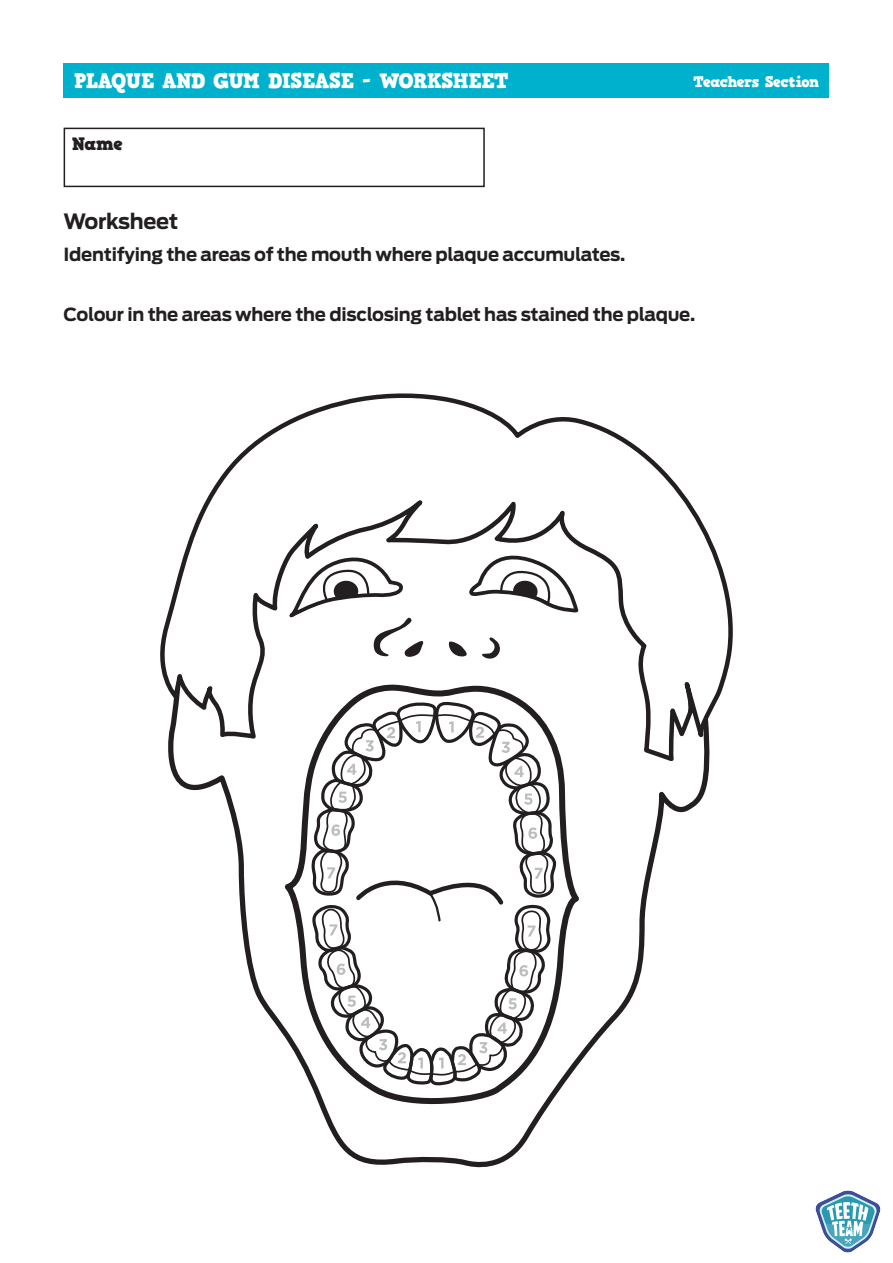
<style>
.page{position:relative;width:893px;height:1263px;background:#fff}
.page>*{position:absolute;margin:0;border:0;box-sizing:border-box;transform-origin:0 0}
.t1{font:21px "HVD Comic Serif Pro";letter-spacing:-.025em;color:#fff}
.t2{font:700 21px "Antenna";letter-spacing:-.015em;color:#231f20}
.t3{font:700 18px "Antenna";letter-spacing:-.015em;color:#231f20}
.t4{font:18px "HVD Comic Serif Pro";color:#231f20}
.t5{font:15px "HVD Comic Serif Pro";letter-spacing:-.025em;color:#fff}
</style>
<div class="page">
<svg style="left:170px;top:768px;width:539px;height:292px"></svg>
<svg style="left:282px;top:768px;width:300px;height:326px"></svg>
<svg style="left:160px;top:393px;width:572px;height:375px"></svg>
<svg style="left:448px;top:548px;width:132px;height:113px"></svg>
<svg style="left:287px;top:553px;width:137px;height:106px"></svg>
<svg style="left:310px;top:697px;width:247px;height:471px"></svg>
<div style="left:64px;top:64px;width:765px;height:34px;background:#00b1cd"></div>
<div style="left:64px;top:128px;width:421px;height:59px;border:2px solid #231f20"></div>
<img style="left:815px;top:1190px;width:66px;height:63px">
<p class="t1" style="left:74px;top:68px;width:436px">PLAQUE AND GUM DISEASE - WORKSHEET</p>
<p class="t5" style="left:693px;top:73px;width:127px">Teachers Section</p>
<p class="t4" style="left:72px;top:133px;width:52px">Name</p>
<p class="t2" style="left:64px;top:213px;width:116px">Worksheet</p>
<p class="t3" style="left:64px;top:247px;width:563px">Identifying the areas of the mouth where plaque accumulates.</p>
<p class="t3" style="left:64px;top:307px;width:633px">Colour in the areas where the disclosing tablet has stained the plaque.</p>
</div>
